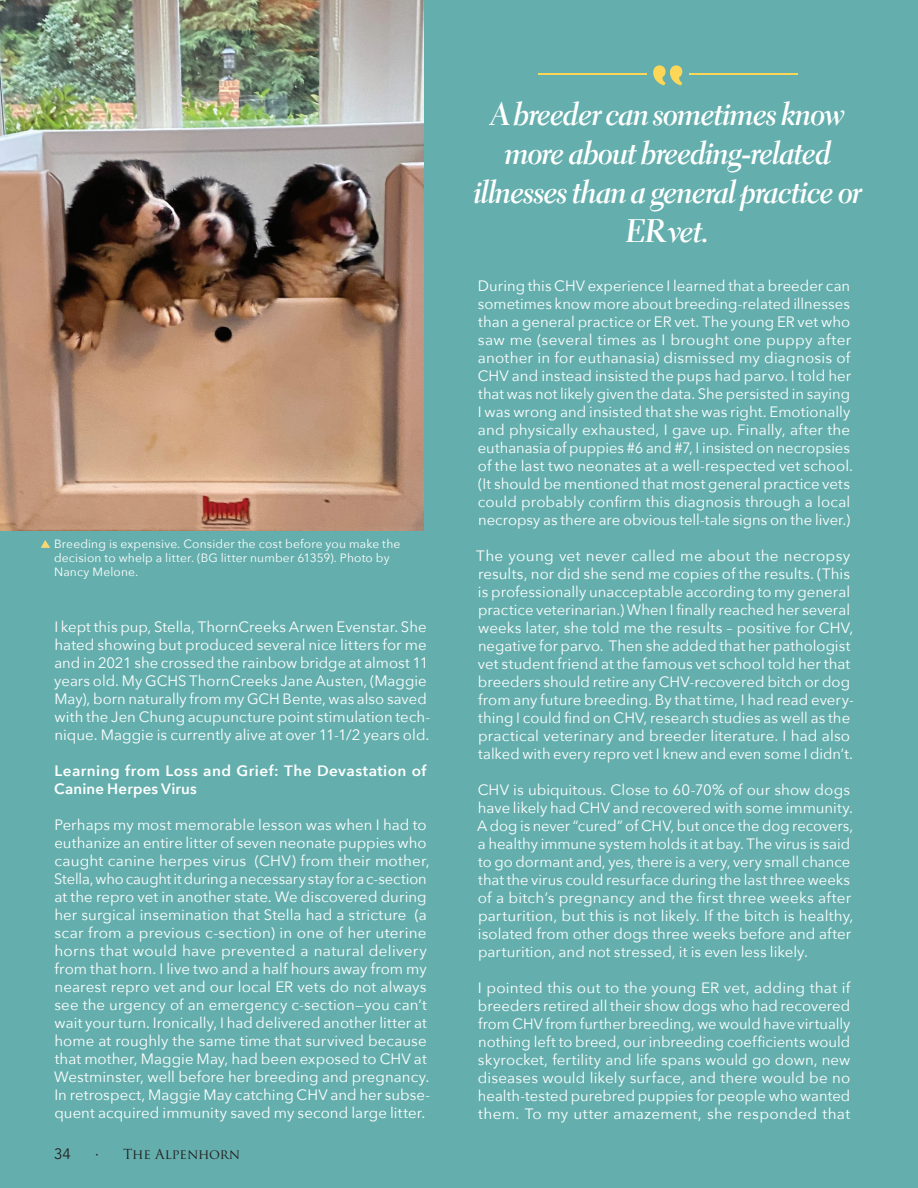
<style>
.page{position:relative;width:918px;height:1188px;background:#64afad}
.page>*{position:absolute;margin:0;border:0;box-sizing:border-box;transform-origin:0 0}
.t1{font:33px/39px "Electra LT Std Bold Cursive Dis";letter-spacing:-.01em;color:#fff;text-align:center}
.Bernese_Body_Copy{font:15px/18px "Avenir Next";letter-spacing:.005em;color:#fff}
.Bernese_Body_Copy-2{font:600 15px/18px "Avenir Next";letter-spacing:.025em;color:#fff}
.t2{font:15px "Avenir";color:#231f20}
.t3{font:15px "Trajan Pro";color:#231f20}
.t4{font:13.5px "Trajan Pro";letter-spacing:-.015em;color:#231f20}
.t5{font:12px/14.4px "Avenir Next";letter-spacing:.015em;color:#fff}
</style>
<div class="page">
<img style="left:0;top:0;width:423px;height:530px">
<svg style="left:653px;top:65px;width:29px;height:20px"></svg>
<hr style="left:689px;top:73px;width:109px;height:1px;background:#ffd758">
<hr style="left:538px;top:73px;width:109px;height:1px;background:#ffd758">
<svg style="left:41px;top:540px;width:9px;height:8px"></svg>
<p class="t5" style="left:54px;top:536px;width:348px">Breeding is expensive. Consider the cost before you make the decision to whelp a litter. (BG litter number 61359). Photo by<br>Nancy Melone.</p>
<p class="Bernese_Body_Copy" style="left:54px;top:617px;width:378px">I kept this pup, Stella, ThornCreeks Arwen Evenstar. She hated showing but produced several nice litters for me and in 2021 she crossed the rainbow bridge at almost 11 years old. My GCHS ThornCreeks Jane Austen, (Maggie May), born naturally from my GCH Bente, was also saved with the Jen Chung acupuncture point stimulation tech&shy;nique. Maggie is currently alive at over 11-1/2 years old.</p>
<p class="Bernese_Body_Copy-2" style="left:54px;top:761px;width:374px">Learning from Loss and Grief: The Devastation of<br>Canine Herpes Virus</p>
<p class="Bernese_Body_Copy" style="left:54px;top:815px;width:378px">Perhaps my most memorable lesson was when I had to euthanize an entire litter of seven neonate puppies who caught canine herpes virus (CHV) from their mother, Stella, who caught it during a necessary stay for a c-section at the repro vet in another state. We discovered during her surgical insemination that Stella had a stricture (a scar from a previous c-section) in one of her uterine horns that would have prevented a natural delivery from that horn. I live two and a half hours away from my nearest repro vet and our local ER vets do not always see the urgency of an emergency c-section—you can’t wait your turn. Ironically, I had delivered another litter at home at roughly the same time that survived because that mother, Maggie May, had been exposed to CHV at Westminster, well before her breeding and pregnancy.<br>In retrospect, Maggie May catching CHV and her subse&shy;quent acquired immunity saved my second large litter.</p>
<p class="t2" style="left:54px;top:1145px;width:18px">34</p>
<p class="t3" style="left:95px;top:1144px;width:5px">∙</p>
<p class="t4" style="left:123px;top:1146px;width:118px">The Alpenhorn</p>
<p class="t1" style="left:474px;top:95px;width:389px">A breeder can sometimes know more about breeding-related illnesses than a general practice or<br>ER vet.</p>
<p class="Bernese_Body_Copy" style="left:478px;top:276px;width:377px">During this CHV experience I learned that a breeder can sometimes know more about breeding-related illnesses than a general practice or ER vet. The young ER vet who saw me (several times as I brought one puppy after another in for euthanasia) dismissed my diagnosis of CHV and instead insisted the pups had parvo. I told her that was not likely given the data. She persisted in saying I was wrong and insisted that she was right. Emotionally and physically exhausted, I gave up. Finally, after the euthanasia of puppies #6 and #7, I insisted on necropsies of the last two neonates at a well-respected vet school. (It should be mentioned that most general practice vets could probably confirm this diagnosis through a local necropsy as there are obvious tell-tale signs on the liver.)</p>
<p class="Bernese_Body_Copy" style="left:476px;top:546px;width:379px">The young vet never called me about the necropsy results, nor did she send me copies of the results. (This is professionally unacceptable according to my general practice veterinarian.) When I finally reached her several weeks later, she told me the results – positive for CHV, negative for parvo. Then she added that her pathologist vet student friend at the famous vet school told her that breeders should retire any CHV-recovered bitch or dog from any future breeding. By that time, I had read every&shy;thing I could find on CHV, research studies as well as the practical veterinary and breeder literature. I had also talked with every repro vet I knew and even some I didn’t.</p>
<p class="Bernese_Body_Copy" style="left:477px;top:780px;width:378px">CHV is ubiquitous. Close to 60-70% of our show dogs have likely had CHV and recovered with some immunity.<br>A dog is never “cured” of CHV, but once the dog recovers, a healthy immune system holds it at bay. The virus is said to go dormant and, yes, there is a very, very small chance that the virus could resurface during the last three weeks of a bitch’s pregnancy and the first three weeks after parturition, but this is not likely. If the bitch is healthy, isolated from other dogs three weeks before and after parturition, and not stressed, it is even less likely.</p>
<p class="Bernese_Body_Copy" style="left:478px;top:978px;width:374px;text-align:justify">I pointed this out to the young ER vet, adding that if breeders retired all their show dogs who had recovered from CHV from further breeding, we would have virtually nothing left to breed, our inbreeding coefficients would skyrocket, fertility and life spans would go down, new diseases would likely surface, and there would be no health-tested purebred puppies for people who wanted them. To my utter amazement, she responded that</p>
</div>
